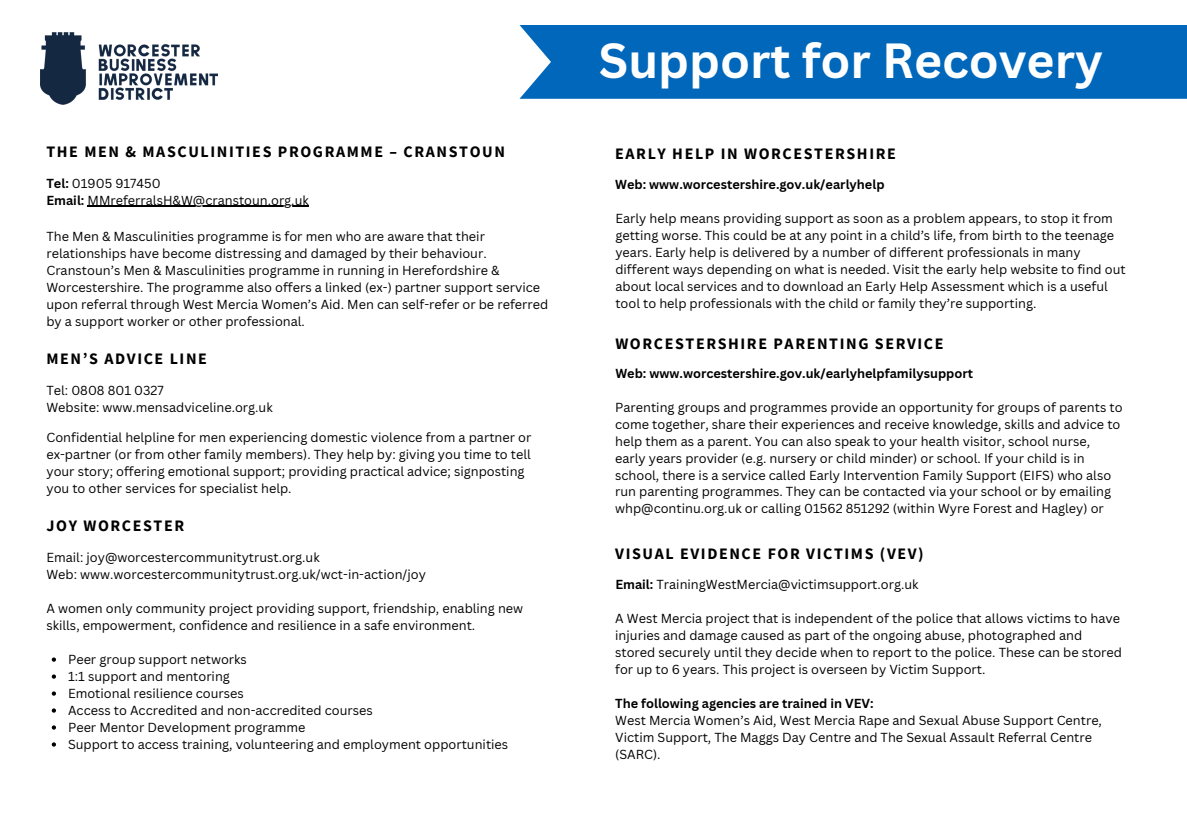
<style>
.page{position:relative;width:1187px;height:839px;background:#fff}
.page>*{position:absolute;margin:0;border:0;box-sizing:border-box;transform-origin:0 0}
.t1{font:700 48px "Canva Sans";color:#fff}
.t2{font:700 16px "Source Sans Pro";letter-spacing:.1em;color:#000}
.t3{font:12.8px/17px "Canva Sans";color:#000}
.t4{font:700 12.8px "Canva Sans";color:#000}
.s1{font-weight:700}
</style>
<div class="page">
<img style="left:40px;top:32px;width:177px;height:73px">
<div style="left:519px;top:25px;width:667px;height:74px;background:#0167bb"></div>
<hr style="left:87px;top:206px;width:222px;height:1px;background:#000">
<svg style="left:52px;top:657px;width:4px;height:4px"></svg>
<svg style="left:52px;top:674px;width:4px;height:4px"></svg>
<svg style="left:52px;top:691px;width:4px;height:4px"></svg>
<svg style="left:52px;top:708px;width:4px;height:4px"></svg>
<svg style="left:52px;top:725px;width:4px;height:4px"></svg>
<svg style="left:52px;top:742px;width:4px;height:4px"></svg>
<h1 class="t2" style="left:46px;top:141px;width:460px">THE MEN &amp; MASCULINITIES PROGRAMME – CRANSTOUN</h1>
<h2 class="t3" style="left:46px;top:174px;width:116px"><span class="s1">Tel:</span> 01905 917450</h2>
<p class="t3" style="left:46px;top:191px;width:264px"><span class="s1">Email:</span> MMreferralsH&amp;W@cranstoun.org.uk</p>
<p class="t3" style="left:46px;top:227px;width:503px">The Men &amp; Masculinities programme is for men who are aware that their relationships have become distressing and damaged by their behaviour.<br>Cranstoun’s Men &amp; Masculinities programme in running in Herefordshire &amp; Worcestershire. The programme also offers a linked (ex-) partner support service upon referral through West Mercia Women’s Aid. Men can self-refer or be referred by a support worker or other professional.</p>
<h2 class="t2" style="left:46px;top:348px;width:162px">MEN’S ADVICE LINE</h2>
<p class="t3" style="left:46px;top:382px;width:119px">Tel: 0808 801 0327</p>
<p class="t3" style="left:46px;top:399px;width:228px">Website: www.mensadviceline.org.uk</p>
<p class="t3" style="left:46px;top:428px;width:486px">Confidential helpline for men experiencing domestic violence from a partner or ex-partner (or from other family members). They help by: giving you time to tell your story; offering emotional support; providing practical advice; signposting you to other services for specialist help.</p>
<p class="t2" style="left:46px;top:515px;width:139px">JOY WORCESTER</p>
<p class="t3" style="left:46px;top:548px;width:275px">Email: joy@worcestercommunitytrust.org.uk</p>
<p class="t3" style="left:46px;top:565px;width:381px">Web: www.worcestercommunitytrust.org.uk/wct-in-action/joy</p>
<p class="t3" style="left:46px;top:599px;width:478px">A women only community project providing support, friendship, enabling new skills, empowerment, confidence and resilience in a safe environment.</p>
<h2 class="t3" style="left:68px;top:650px;width:180px">Peer group support networks</h2>
<h3 class="t3" style="left:68px;top:667px;width:163px">1:1 support and mentoring</h3>
<p class="t3" style="left:68px;top:684px;width:177px">Emotional resilience courses</p>
<h2 class="t3" style="left:68px;top:701px;width:306px">Access to Accredited and non-accredited courses</h2>
<h3 class="t3" style="left:68px;top:718px;width:239px">Peer Mentor Development programme</h3>
<p class="t3" style="left:68px;top:735px;width:441px">Support to access training, volunteering and employment opportunities</p>
<p class="t1" style="left:599px;top:27px;width:505px">Support for Recovery</p>
<h2 class="t2" style="left:615px;top:143px;width:282px">EARLY HELP IN WORCESTERSHIRE</h2>
<p class="t4" style="left:615px;top:175px;width:271px">Web: www.worcestershire.gov.uk/earlyhelp</p>
<p class="t3" style="left:615px;top:209px;width:512px">Early help means providing support as soon as a problem appears, to stop it from getting worse. This could be at any point in a child’s life, from birth to the teenage years. Early help is delivered by a number of different professionals in many different ways depending on what is needed. Visit the early help website to find out about local services and to download an Early Help Assessment which is a useful tool to help professionals with the child or family they’re supporting.</p>
<p class="t2" style="left:615px;top:333px;width:330px">WORCESTERSHIRE PARENTING SERVICE</p>
<h2 class="t4" style="left:615px;top:364px;width:359px">Web: www.worcestershire.gov.uk/earlyhelpfamilysupport</h2>
<p class="t3" style="left:615px;top:398px;width:509px">Parenting groups and programmes provide an opportunity for groups of parents to come together, share their experiences and receive knowledge, skills and advice to help them as a parent. You can also speak to your health visitor, school nurse, early years provider (e.g. nursery or child minder) or school. If your child is in school, there is a service called Early Intervention Family Support (EIFS) who also run parenting programmes. They can be contacted via your school or by emailing whp@continu.org.uk or calling 01562 851292 (within Wyre Forest and Hagley) or</p>
<p class="t2" style="left:615px;top:543px;width:310px">VISUAL EVIDENCE FOR VICTIMS (VEV)</p>
<p class="t3" style="left:615px;top:575px;width:305px"><span class="s1">Email:</span> TrainingWestMercia@victimsupport.org.uk</p>
<p class="t3" style="left:615px;top:609px;width:508px">A West Mercia project that is independent of the police that allows victims to have injuries and damage caused as part of the ongoing abuse, photographed and stored securely until they decide when to report to the police. These can be stored for up to 6 years. This project is overseen by Victim Support.</p>
<p class="t4" style="left:615px;top:694px;width:260px">The following agencies are trained in VEV:</p>
<p class="t3" style="left:615px;top:711px;width:488px">West Mercia Women’s Aid, West Mercia Rape and Sexual Abuse Support Centre,<br>Victim Support, The Maggs Day Centre and The Sexual Assault Referral Centre (SARC).</p>
</div>
